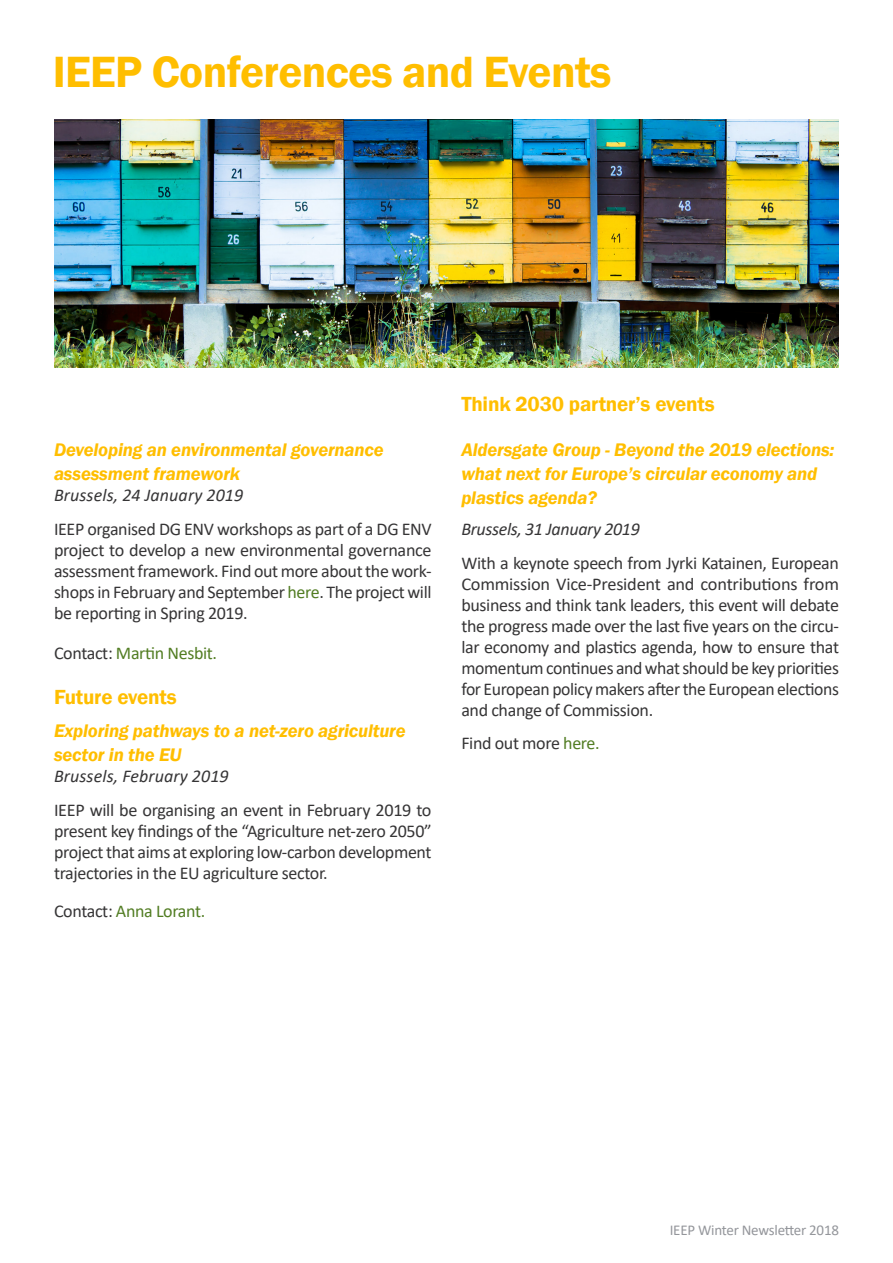
<style>
.page{position:relative;width:893px;height:1263px;background:#fff}
.page>*{position:absolute;margin:0;border:0;box-sizing:border-box;transform-origin:0 0}
.Article_heading{font:600 45px "Franklin Gothic";letter-spacing:-.015em;color:#ffbe00}
.t1{font:600 21px "Franklin Gothic";letter-spacing:-.01em;color:#ffbe00}
.t2{font:italic 600 18.75px/24px "Franklin Gothic";letter-spacing:-.01em;color:#ffbe00}
.Body{font:18px/21px "Calibri";letter-spacing:-.02em;color:#363536;text-align:justify}
.Body-2{font:italic 18px "Calibri";letter-spacing:.005em;color:#363536}
.Body-3{font:18px "Calibri";letter-spacing:-.02em;color:#527d23}
.Body-4{font:italic 18px "Calibri";letter-spacing:-.02em;color:#363536}
.t3{font:15px "Calibri";letter-spacing:-.015em;color:#94969b}
.s1{color:#527d23}
.s2{color:#363536}
</style>
<div class="page">
<img style="left:54px;top:120px;width:785px;height:247px">
<p class="Article_heading" style="left:53px;top:44px;width:560px">IEEP Conferences and Events</p>
<p class="t2" style="left:54px;top:438px;width:331px">Developing an environmental governance assessment framework</p>
<p class="Body-2" style="left:54px;top:483px;width:191px">Brussels, 24 January 2019</p>
<p class="Body" style="left:54px;top:518px;width:379px">IEEP organised DG ENV workshops as part of a DG ENV project to develop a new environmental governance assessment framework. Find out more about the work&shy;shops in February and September <span class="s1">here</span>. The project will be reporting in Spring 2019.</p>
<p class="Body-3" style="left:54px;top:640px;width:165px"><span class="s2">Contact:</span> Martin Nesbit.</p>
<p class="t1" style="left:54px;top:684px;width:124px">Future events</p>
<p class="t2" style="left:54px;top:719px;width:353px">Exploring pathways to a net-zero agriculture sector in the EU</p>
<p class="Body-2" style="left:54px;top:764px;width:176px">Brussels, February 2019</p>
<p class="Body" style="left:54px;top:799px;width:379px">IEEP will be organising an event in February 2019 to present key findings of the “Agriculture net-zero 2050” project that aims at exploring low-carbon development trajectories in the EU agriculture sector.</p>
<p class="Body-3" style="left:54px;top:899px;width:153px"><span class="s2">Contact:</span> Anna Lorant.</p>
<p class="t1" style="left:461px;top:391px;width:255px">Think 2030 partner’s events</p>
<p class="t2" style="left:461px;top:438px;width:374px">Aldersgate Group - Beyond the 2019 elections: what next for Europe’s circular economy and plastics agenda?</p>
<p class="Body-4" style="left:461px;top:516px;width:180px">Brussels, 31 January 2019</p>
<p class="Body" style="left:461px;top:552px;width:379px">With a keynote speech from Jyrki Katainen, European Commission Vice-President and contributions from business and think tank leaders, this event will debate the progress made over the last five years on the circu&shy;lar economy and plastics agenda, how to ensure that momentum continues and what should be key priorities for European policy makers after the European elections and change of Commission.</p>
<p class="Body" style="left:461px;top:732px;width:140px">Find out more <span class="s1">here.</span></p>
<p class="t3" style="left:670px;top:1220px;width:171px">IEEP Winter Newsletter 2018</p>
</div>
